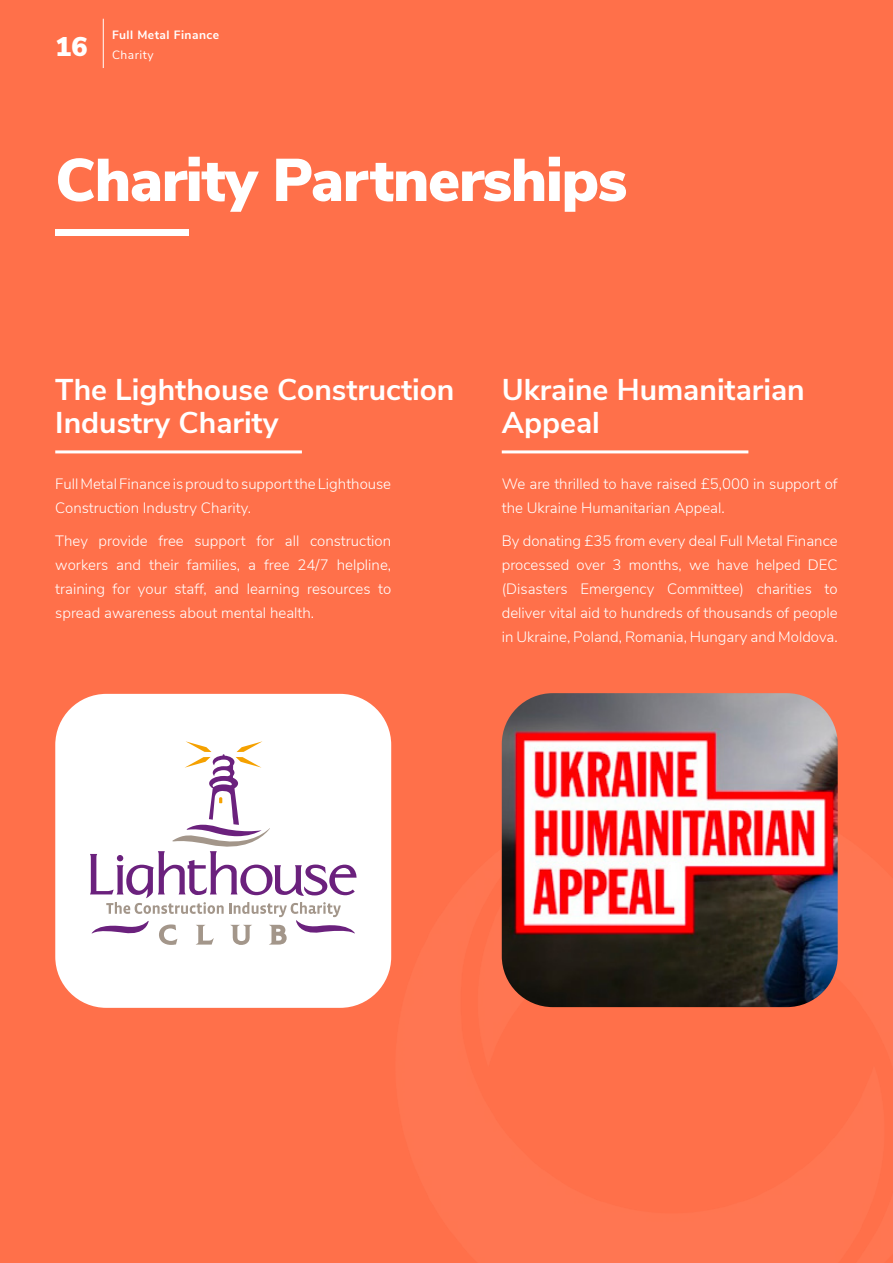
<style>
.page{position:relative;width:893px;height:1263px;background:#ff704a}
.page>*{position:absolute;margin:0;border:0;box-sizing:border-box;transform-origin:0 0}
.t1{font:900 60px "Nunito Sans";letter-spacing:-.02em;color:#fff}
.t2{font:700 30px/33px "Nunito Sans";color:#fff}
.t3{font:900 27px "Nunito Sans";color:#fff}
.t4{font:300 15px/24px "Nunito Sans";color:#fff}
.t5{font:700 12px "Nunito Sans";letter-spacing:.04em;color:#fff}
.t6{font:12px "Nunito Sans";letter-spacing:.04em;color:#fff}
</style>
<div class="page">
<div style="left:55px;top:229px;width:134px;height:7px;background:#fff"></div>
<hr style="left:103px;top:19px;width:1px;height:49px;background:#fff">
<hr style="left:502px;top:450px;width:246px;height:3px;background:#fff">
<hr style="left:55px;top:450px;width:247px;height:3px;background:#fff">
<div style="left:55px;top:694px;width:336px;height:314px;background:#fff;border-radius:51px"></div>
<img style="left:502px;top:693px;width:336px;height:314px">
<svg style="left:90px;top:741px;width:267px;height:204px"></svg>
<h3 class="t3" style="left:55px;top:27px;width:34px">16</h3>
<p class="t5" style="left:112px;top:26px;width:109px">Full Metal Finance</p>
<p class="t6" style="left:112px;top:47px;width:43px">Charity</p>
<h1 class="t1" style="left:55px;top:136px;width:573px">Charity Partnerships</h1>
<h2 class="t2" style="left:55px;top:371px;width:401px">The Lighthouse Construction<br>Industry Charity</h2>
<h2 class="t2" style="left:502px;top:371px;width:304px">Ukraine Humanitarian<br>Appeal</h2>
<p class="t4" style="left:55px;top:471px;width:337px">Full Metal Finance is proud to support the Lighthouse<br>Construction Industry Charity.</p>
<p class="t4" style="left:55px;top:527px;width:337px;text-align:justify">They provide free support for all construction workers and their families, a free 24/7 helpline, training for your staff, and learning resources to spread awareness about mental health.</p>
<p class="t4" style="left:502px;top:471px;width:337px">We are thrilled to have raised £5,000 in support of the Ukraine Humanitarian Appeal.</p>
<p class="t4" style="left:502px;top:527px;width:337px;text-align:justify">By donating £35 from every deal Full Metal Finance processed over 3 months, we have helped DEC (Disasters Emergency Committee) charities to deliver vital aid to hundreds of thousands of people in Ukraine, Poland, Romania, Hungary and Moldova.</p>
</div>
